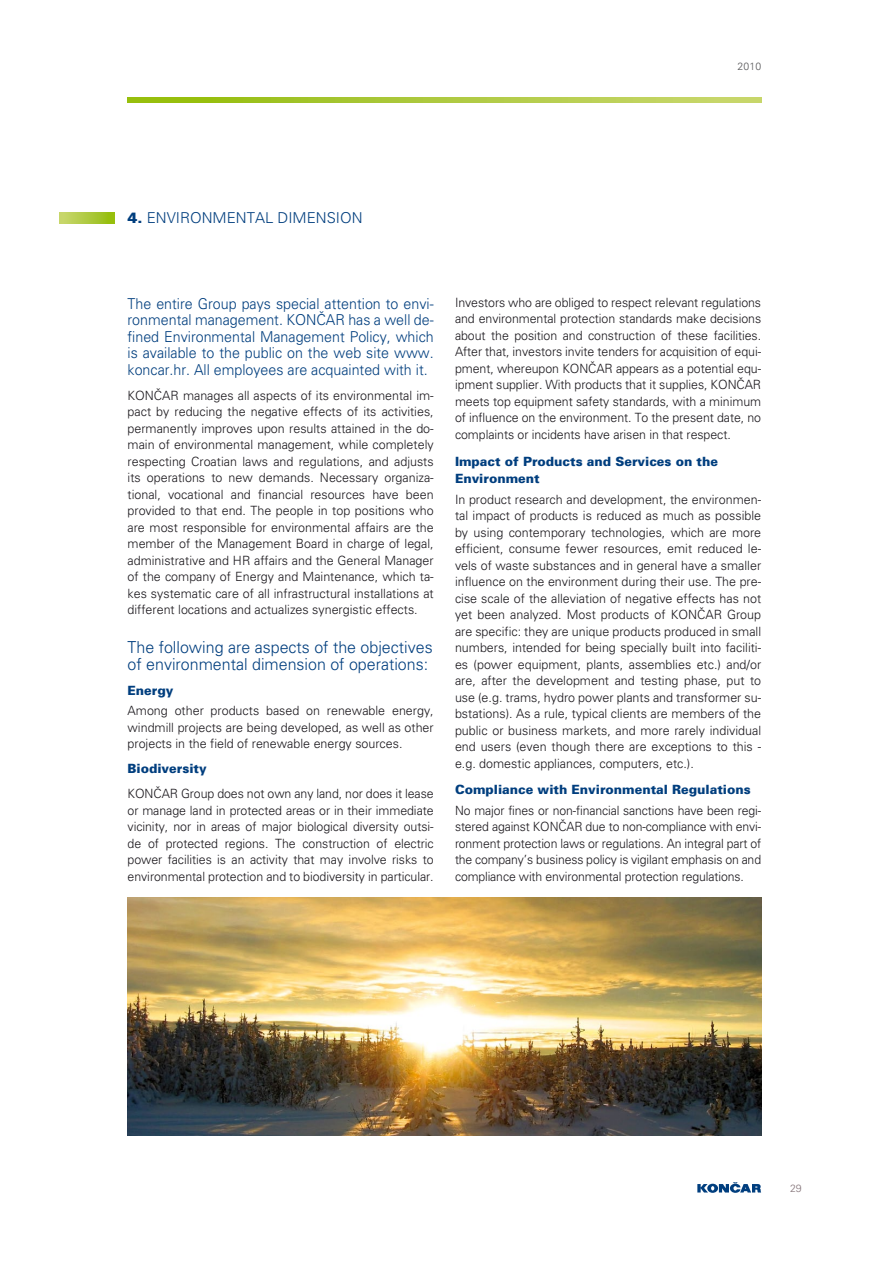
<style>
.page{position:relative;width:893px;height:1263px;background:#fff}
.page>*{position:absolute;margin:0;border:0;box-sizing:border-box;transform-origin:0 0}
.t1{font:300 16.5px/16.5px "Univers";color:#003e7e}
.t2{font:300 15px/16.5px "Univers";color:#003e7e;text-align:justify;scale:.95 1}
.t3{font:300 15px "Univers";color:#003e7e}
.t4{font:300 12.75px/16.5px "Univers";letter-spacing:-.005em;color:#1a171c;text-align:justify}
.t5{font:300 12.75px/16.5px "Univers";letter-spacing:-.005em;color:#1a171c;text-align:justify;scale:.96 1}
.t6{font:900 12.75px/16.5px "Univers";color:#003e7e}
.t7{font:300 10.5px "Univers";color:#58585a}
.t8{font:300 10.5px "Univers";color:#85757a}
.s1{font-weight:900}
</style>
<div class="page">
<svg style="left:128px;top:98px;width:633px;height:4px;background:#aec93d"></svg>
<svg style="left:697px;top:1182px;width:64px;height:11px"></svg>
<svg style="left:60px;top:213px;width:55px;height:10px"></svg>
<img style="left:128px;top:897px;width:633px;height:238px">
<p class="t7" style="left:737px;top:60px;width:25px">2010</p>
<p class="t3" style="left:128px;top:209px;width:237px"><span class="s1">4.</span> ENVIRONMENTAL DIMENSION</p>
<p class="t2" style="left:128px;top:295px;width:324px">The entire Group pays special attention to envi&shy;ronmental management. KONČAR has a well de&shy;fined Environmental Management Policy, which is available to the public on the web site www. koncar.hr. All employees are acquainted with it.</p>
<p class="t4" style="left:128px;top:386px;width:308px">KONČAR manages all aspects of its environmental im&shy;pact by reducing the negative effects of its activities, permanently improves upon results attained in the do&shy;main of environmental management, while completely respecting Croatian laws and regulations, and adjusts its operations to new demands. Necessary organiza&shy;tional, vocational and financial resources have been provided to that end. The people in top positions who are most responsible for environmental affairs are the member of the Management Board in charge of legal, administrative and HR affairs and the General Manager of the company of Energy and Maintenance, which ta&shy;kes systematic care of all infrastructural installations at different locations and actualizes synergistic effects.</p>
<p class="t1" style="left:128px;top:638px;width:307px">The following are aspects of the objectives of environmental dimension of operations:</p>
<p class="t6" style="left:128px;top:681px;width:47px">Energy</p>
<p class="t4" style="left:128px;top:702px;width:308px">Among other products based on renewable energy, windmill projects are being developed, as well as other projects in the field of renewable energy sources.</p>
<p class="t6" style="left:128px;top:760px;width:81px">Biodiversity</p>
<p class="t4" style="left:128px;top:785px;width:308px">KONČAR Group does not own any land, nor does it lease or manage land in protected areas or in their immediate vicinity, nor in areas of major biological diversity outsi&shy;de of protected regions. The construction of electric power facilities is an activity that may involve risks to environmental protection and to biodiversity in particular.</p>
<p class="t4" style="left:455px;top:294px;width:308px">Investors who are obliged to respect relevant regulations and environmental protection standards make decisions about the position and construction of these facilities.<br>After that, investors invite tenders for acquisition of equi&shy;pment, whereupon KONČAR appears as a potential equ&shy;ipment supplier. With products that it supplies, KONČAR meets top equipment safety standards, with a minimum of influence on the environment. To the present date, no complaints or incidents have arisen in that respect.</p>
<p class="t6" style="left:455px;top:453px;width:265px">Impact of Products and Services on the<br>Environment</p>
<p class="t4" style="left:455px;top:491px;width:308px">In product research and development, the environmen&shy;tal impact of products is reduced as much as possible by using contemporary technologies, which are more efficient, consume fewer resources, emit reduced le&shy;vels of waste substances and in general have a smaller influence on the environment during their use. The pre&shy;cise scale of the alleviation of negative effects has not yet been analyzed. Most products of KONČAR Group are specific: they are unique products produced in small numbers, intended for being specially built into faciliti&shy;es (power equipment, plants, assemblies etc.) and/or are, after the development and testing phase, put to use (e.g. trams, hydro power plants and transformer su&shy;bstations). As a rule, typical clients are members of the public or business markets, and more rarely individual end users (even though there are exceptions to this - e.g. domestic appliances, computers, etc.).</p>
<p class="t6" style="left:455px;top:781px;width:297px">Compliance with Environmental Regulations</p>
<p class="t5" style="left:455px;top:802px;width:320px">No major fines or non-financial sanctions have been regi&shy;stered against KONČAR due to non-compliance with envi&shy;ronment protection laws or regulations. An integral part of the company’s business policy is vigilant emphasis on and compliance with environmental protection regulations.</p>
<p class="t8" style="left:790px;top:1182px;width:13px">29</p>
</div>
